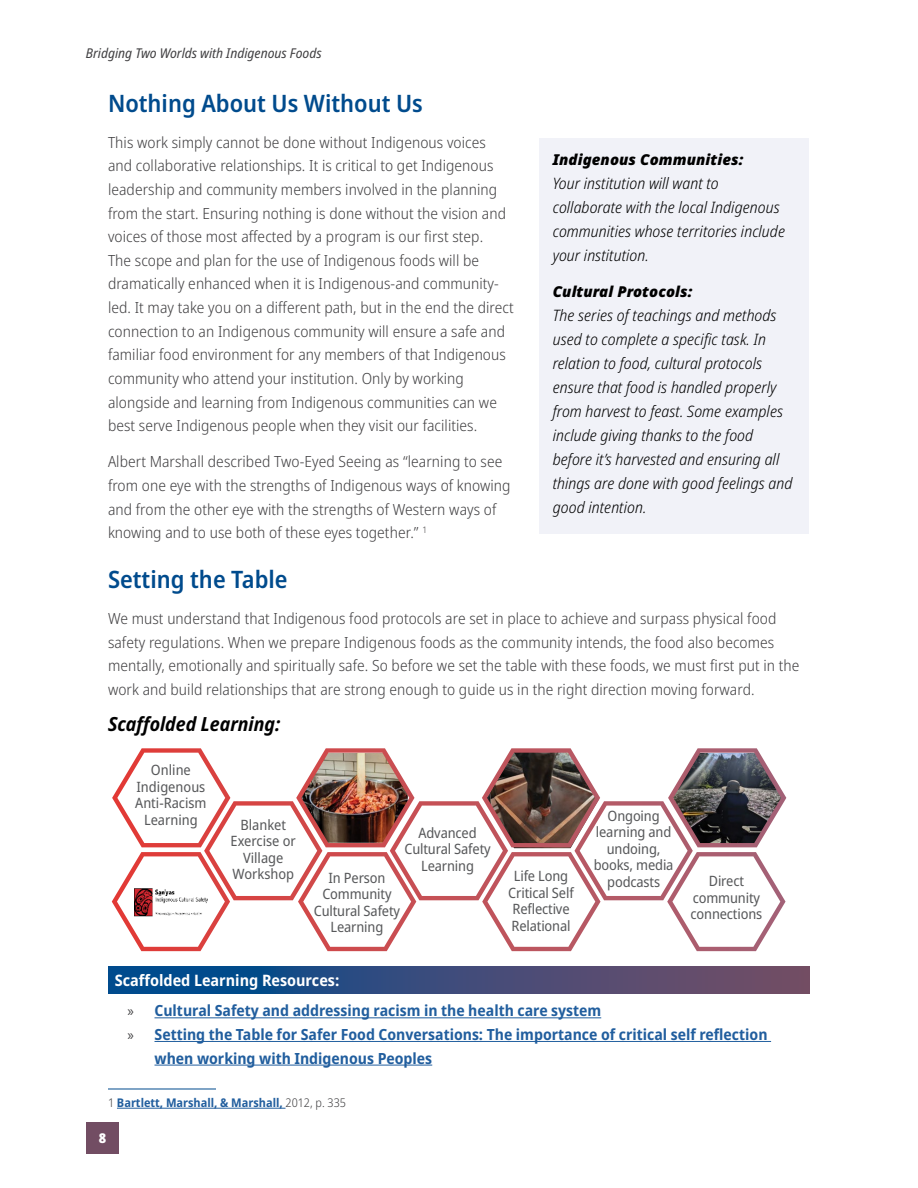
<style>
.page{position:relative;width:918px;height:1188px;background:#fff}
.page>*{position:absolute;margin:0;border:0;box-sizing:border-box;transform-origin:0 0}
.t1{font:600 semi-condensed 24px "Noto Sans";color:#004b8d}
.t2{font:italic 700 semi-condensed 19.5px "Noto Sans";color:#000}
.t3{font:italic 300 semi-condensed 15.75px/24px "Noto Sans";letter-spacing:.005em;color:#000}
.t4{font:700 semi-condensed 15.75px "Noto Sans";color:#fff}
.t5{font:300 semi-condensed 15.3px/23.7px "Noto Sans";letter-spacing:.005em;color:#414042}
.t6{font:700 semi-condensed 15.3px "Noto Sans";color:#215e9e}
.t7{font:italic 900 15px "Noto Sans";letter-spacing:.005em;color:#000}
.t8{font:semi-condensed 14.25px/16.5px "Noto Sans";letter-spacing:-.01em;color:#58595b;text-align:center}
.t9{font:italic semi-condensed 13.5px "Noto Sans";color:#414042}
.t10{font:900 semi-condensed 13.5px "Noto Sans";color:#fff}
.t11{font:700 semi-condensed 12px "Noto Sans";color:#215e9e}
.s1{font-family:"Myriad Pro";font-weight:400;font-stretch:normal;color:#414042}
.s2{font-weight:300;color:#414042}
</style>
<div class="page">
<div style="left:87px;top:1122px;width:32px;height:32px;background:#724d63"></div>
<img style="left:112px;top:748px;width:674px;height:203px">
<div style="left:539px;top:138px;width:270px;height:396px;background:#f1f2f8"></div>
<hr style="left:108px;top:1089px;width:108px;height:1px;background:#004b8d">
<hr style="left:117px;top:1108px;width:169px;height:1px;background:#215e9e">
<svg style="left:108px;top:966px;width:701px;height:28px;background:#384b7a"></svg>
<hr style="left:154px;top:1017px;width:447px;height:1px;background:#215e9e">
<hr style="left:154px;top:1041px;width:617px;height:1px;background:#215e9e">
<hr style="left:154px;top:1065px;width:278px;height:1px;background:#215e9e">
<p class="t9" style="left:86px;top:44px;width:237px">Bridging Two Worlds with Indigenous Foods</p>
<h1 class="t1" style="left:108px;top:86px;width:316px">Nothing About Us Without Us</h1>
<p class="t5" style="left:108px;top:131px;width:407px">This work simply cannot be done without Indigenous voices and collaborative relationships. It is critical to get Indigenous leadership and community members involved in the planning from the start. Ensuring nothing is done without the vision and voices of those most affected by a program is our first step.<br>The scope and plan for the use of Indigenous foods will be dramatically enhanced when it is Indigenous-and community&shy;led. It may take you on a different path, but in the end the direct connection to an Indigenous community will ensure a safe and familiar food environment for any members of that Indigenous community who attend your institution. Only by working alongside and learning from Indigenous communities can we best serve Indigenous people when they visit our facilities.</p>
<p class="t5" style="left:108px;top:450px;width:404px">Albert Marshall described Two-Eyed Seeing as “learning to see from one eye with the strengths of Indigenous ways of knowing and from the other eye with the strengths of Western ways of knowing and to use both of these eyes together.” <sup>1</sup></p>
<h1 class="t1" style="left:108px;top:562px;width:181px">Setting the Table</h1>
<p class="t5" style="left:108px;top:607px;width:693px">We must understand that Indigenous food protocols are set in place to achieve and surpass physical food safety regulations. When we prepare Indigenous foods as the community intends, the food also becomes mentally, emotionally and spiritually safe. So before we set the table with these foods, we must first put in the work and build relationships that are strong enough to guide us in the right direction moving forward.</p>
<p class="t7" style="left:553px;top:148px;width:192px">Indigenous Communities:</p>
<p class="t3" style="left:553px;top:172px;width:234px">Your institution will want to collaborate with the local Indigenous communities whose territories include your institution.</p>
<p class="t7" style="left:553px;top:280px;width:141px">Cultural Protocols:</p>
<p class="t3" style="left:553px;top:304px;width:241px">The series of teachings and methods used to complete a specific task. In relation to food, cultural protocols ensure that food is handled properly from harvest to feast. Some examples include giving thanks to the food before it’s harvested and ensuring all things are done with good feelings and good intention.</p>
<p class="t2" style="left:108px;top:710px;width:174px">Scaffolded Learning:</p>
<p class="t8" style="left:135px;top:762px;width:73px">Online<br>Indigenous<br>Anti-Racism<br>Learning</p>
<p class="t8" style="left:231px;top:817px;width:67px">Blanket<br>Exercise or<br>Village<br>Workshop</p>
<p class="t8" style="left:404px;top:825px;width:88px">Advanced<br>Cultural Safety<br>Learning</p>
<p class="t8" style="left:314px;top:870px;width:88px">In Person<br>Community<br>Cultural Safety<br>Learning</p>
<p class="t8" style="left:508px;top:868px;width:67px">Life Long<br>Critical Self<br>Reflective<br>Relational</p>
<p class="t8" style="left:594px;top:808px;width:81px">Ongoing learning and undoing, books, media podcasts</p>
<p class="t8" style="left:691px;top:873px;width:73px">Direct community connections</p>
<p class="t4" style="left:115px;top:969px;width:226px">Scaffolded Learning Resources:</p>
<p class="t6" style="left:127px;top:1000px;width:475px"><span class="s1">»</span> Cultural Safety and addressing racism in the health care system</p>
<p class="t6" style="left:127px;top:1023px;width:642px"><span class="s1">»</span> Setting the Table for Safer Food Conversations: The importance of critical self reflection</p>
<p class="t6" style="left:154px;top:1047px;width:279px">when working with Indigenous Peoples</p>
<p class="t11" style="left:108px;top:1094px;width:240px"><span class="s2">1</span> Bartlett, Marshall, &amp; Marshall, <span class="s2">2012, p. 335</span></p>
<p class="t10" style="left:99px;top:1128px;width:9px">8</p>
</div>
